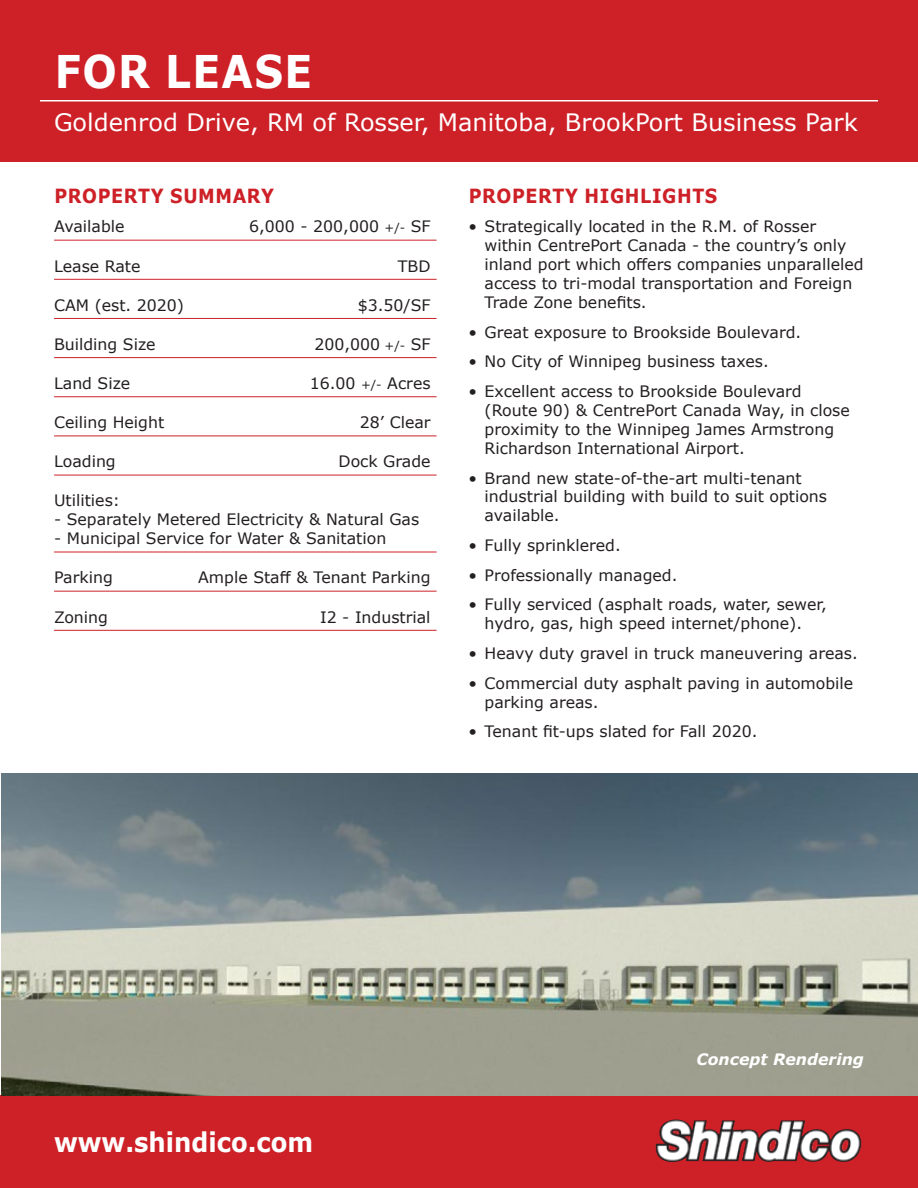
<style>
.page{position:relative;width:918px;height:1188px;background:#fff}
.page>*{position:absolute;margin:0;border:0;box-sizing:border-box;transform-origin:0 0}
.t1{font:700 45px "Verdana";letter-spacing:.035em;color:#fff;scale:.9 1}
.t2{font:700 27px "Verdana";color:#fff;scale:.9 1}
.t3{font:24px "Verdana";color:#fff}
.t4{font:700 19.5px "Verdana";letter-spacing:.035em;color:#cd2027;scale:.9 1}
.t5{font:15.75px/18.9px "Verdana";color:#231f20}
.t6{font:italic 700 15.75px "Verdana";color:#fff}
.s1{font-size:12px}
</style>
<div class="page">
<div style="left:0;top:0;width:918px;height:162px;background:#cd2027"></div>
<div style="left:0;top:1096px;width:918px;height:92px;background:#cd2027"></div>
<img style="left:655px;top:1120px;width:207px;height:42px">
<hr style="left:40px;top:100px;width:838px;height:1px;background:#fff">
<img style="left:2px;top:773px;width:916px;height:323px">
<hr style="left:54px;top:240px;width:383px;height:1px;background:#cd2027">
<hr style="left:54px;top:279px;width:383px;height:1px;background:#cd2027">
<hr style="left:54px;top:318px;width:383px;height:1px;background:#cd2027">
<hr style="left:54px;top:357px;width:383px;height:1px;background:#cd2027">
<hr style="left:54px;top:397px;width:383px;height:1px;background:#cd2027">
<hr style="left:54px;top:436px;width:383px;height:1px;background:#cd2027">
<hr style="left:54px;top:475px;width:383px;height:1px;background:#cd2027">
<hr style="left:54px;top:552px;width:383px;height:1px;background:#cd2027">
<hr style="left:54px;top:591px;width:383px;height:1px;background:#cd2027">
<hr style="left:54px;top:630px;width:383px;height:1px;background:#cd2027">
<h1 class="t1" style="left:55px;top:40px;width:288px">FOR LEASE</h1>
<h3 class="t3" style="left:54px;top:106px;width:805px">Goldenrod Drive, RM of Rosser, Manitoba, BrookPort Business Park</h3>
<p class="t4" style="left:54px;top:182px;width:246px">PROPERTY SUMMARY</p>
<p class="t5" style="left:54px;top:217px;width:72px">Available</p>
<p class="t5" style="left:249px;top:217px;width:183px">6,000 - 200,000 <span class="s1">+/-</span> SF</p>
<p class="t5" style="left:54px;top:256px;width:88px">Lease Rate</p>
<p class="t5" style="left:398px;top:256px;width:34px">TBD</p>
<p class="t5" style="left:54px;top:295px;width:132px">CAM (est. 2020)</p>
<p class="t5" style="left:358px;top:295px;width:74px">$3.50/SF</p>
<p class="t5" style="left:54px;top:335px;width:103px">Building Size</p>
<p class="t5" style="left:314px;top:335px;width:118px">200,000 <span class="s1">+/-</span> SF</p>
<p class="t5" style="left:54px;top:374px;width:78px">Land Size</p>
<p class="t5" style="left:310px;top:374px;width:122px">16.00 <span class="s1">+/-</span> Acres</p>
<p class="t5" style="left:54px;top:413px;width:112px">Ceiling Height</p>
<p class="t5" style="left:360px;top:413px;width:72px">28’ Clear</p>
<p class="t5" style="left:54px;top:452px;width:63px">Loading</p>
<p class="t5" style="left:339px;top:452px;width:94px">Dock Grade</p>
<p class="t5" style="left:54px;top:491px;width:67px">Utilities:</p>
<p class="t5" style="left:54px;top:510px;width:367px">- Separately Metered Electricity &amp; Natural Gas</p>
<p class="t5" style="left:54px;top:529px;width:334px">- Municipal Service for Water &amp; Sanitation</p>
<p class="t5" style="left:54px;top:568px;width:60px">Parking</p>
<p class="t5" style="left:198px;top:568px;width:234px">Ample Staff &amp; Tenant Parking</p>
<p class="t5" style="left:54px;top:607px;width:55px">Zoning</p>
<p class="t5" style="left:320px;top:607px;width:112px">I2 - Industrial</p>
<p class="t4" style="left:469px;top:182px;width:278px">PROPERTY HIGHLIGHTS</p>
<p class="t5" style="left:485px;top:217px;width:381px;text-indent:-16px">• Strategically located in the R.M. of Rosser within CentrePort Canada - the country’s only inland port which offers companies unparalleled access to tri-modal transportation and Foreign Trade Zone benefits.</p>
<p class="t5" style="left:468px;top:322px;width:334px">• Great exposure to Brookside Boulevard.</p>
<p class="t5" style="left:468px;top:352px;width:302px">• No City of Winnipeg business taxes.</p>
<p class="t5" style="left:485px;top:382px;width:367px;text-indent:-16px">• Excellent access to Brookside Boulevard (Route 90) &amp; CentrePort Canada Way, in close proximity to the Winnipeg James Armstrong Richardson International Airport.</p>
<p class="t5" style="left:485px;top:468px;width:344px;text-indent:-16px">• Brand new state-of-the-art multi-tenant industrial building with build to suit options available.</p>
<p class="t5" style="left:468px;top:536px;width:154px">• Fully sprinklered.</p>
<p class="t5" style="left:468px;top:565px;width:211px">• Professionally managed.</p>
<p class="t5" style="left:468px;top:595px;width:360px;text-align:center">• Fully serviced (asphalt roads, water, sewer, hydro, gas, high speed internet/phone).</p>
<p class="t5" style="left:468px;top:644px;width:391px">• Heavy duty gravel in truck maneuvering areas.</p>
<p class="t5" style="left:485px;top:673px;width:370px;text-indent:-16px">• Commercial duty asphalt paving in automobile parking areas.</p>
<p class="t5" style="left:468px;top:722px;width:291px">• Tenant fit-ups slated for Fall 2020.</p>
<h2 class="t2" style="left:54px;top:1123px;width:289px">www.shindico.com</h2>
<p class="t6" style="left:696px;top:1048px;width:169px">Concept Rendering</p>
</div>
